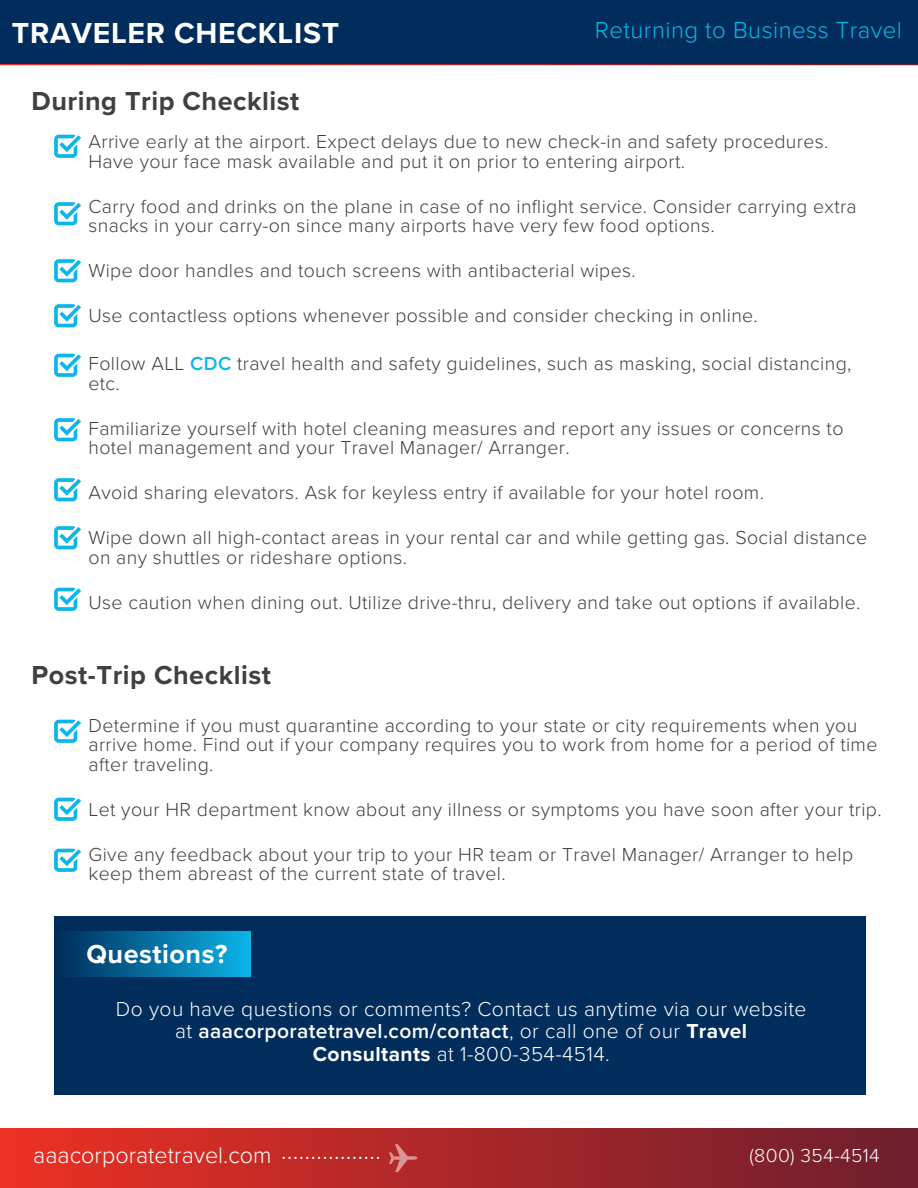
<style>
.page{position:relative;width:918px;height:1188px;background:#fff}
.page>*{position:absolute;margin:0;border:0;box-sizing:border-box;transform-origin:0 0}
.t1{font:700 30px "Proxima Nova";letter-spacing:.025em;color:#fff}
.t2{font:700 27px "Proxima Nova";letter-spacing:.02em;color:#404041}
.t3{font:700 27px "Proxima Nova";letter-spacing:.02em;color:#fff}
.t4{font:300 24px "Proxima Nova";letter-spacing:.02em;color:#0bb6ea}
.t5{font:300 23.4px "Proxima Nova";color:#fff}
.t6{font:300 21px/22.5px "Proxima Nova";letter-spacing:.02em;color:#fff;text-align:center}
.t7{font:300 19.5px/19.5px "Proxima Nova";letter-spacing:.02em;color:#404041}
.t8{font:300 19.5px "Proxima Nova";letter-spacing:.02em;color:#fff}
.s1{font-weight:600;color:#0bb6ea}
.s2{font-weight:600}
.s3{font-weight:700}
</style>
<div class="page">
<div style="left:0;top:1129px;width:918px;height:59px;background:linear-gradient(to right,#ec3124,#6c1e2d)"></div>
<div style="left:54px;top:916px;width:812px;height:179px;background:#002d5b"></div>
<div style="left:56px;top:932px;width:194px;height:44px;background:linear-gradient(to right,#002c5a,#0bb3e7)"></div>
<svg style="left:54px;top:135px;width:27px;height:23px"></svg>
<svg style="left:54px;top:202px;width:27px;height:23px"></svg>
<svg style="left:54px;top:259px;width:27px;height:23px"></svg>
<svg style="left:54px;top:304px;width:27px;height:23px"></svg>
<svg style="left:54px;top:354px;width:27px;height:23px"></svg>
<svg style="left:54px;top:418px;width:27px;height:23px"></svg>
<svg style="left:54px;top:478px;width:27px;height:23px"></svg>
<svg style="left:54px;top:526px;width:27px;height:23px"></svg>
<svg style="left:54px;top:588px;width:27px;height:23px"></svg>
<svg style="left:54px;top:720px;width:27px;height:23px"></svg>
<svg style="left:54px;top:798px;width:27px;height:23px"></svg>
<svg style="left:54px;top:849px;width:27px;height:23px"></svg>
<div style="left:0;top:0;width:918px;height:65px;background:#002d5b"></div>
<svg style="left:389px;top:1144px;width:28px;height:28px"></svg>
<svg style="left:284px;top:1157px;width:96px;height:2px"></svg>
<h1 class="t1" style="left:12px;top:11px;width:329px">TRAVELER CHECKLIST</h1>
<p class="t4" style="left:595px;top:12px;width:309px">Returning to Business Travel</p>
<h2 class="t2" style="left:32px;top:80px;width:269px">During Trip Checklist</h2>
<p class="t7" style="left:88px;top:131px;width:741px">Arrive early at the airport. Expect delays due to new check-in and safety procedures.<br>Have your face mask available and put it on prior to entering airport.</p>
<p class="t7" style="left:88px;top:195px;width:770px">Carry food and drinks on the plane in case of no inflight service. Consider carrying extra snacks in your carry-on since many airports have very few food options.</p>
<p class="t7" style="left:88px;top:260px;width:549px">Wipe door handles and touch screens with antibacterial wipes.</p>
<p class="t7" style="left:88px;top:305px;width:671px">Use contactless options whenever possible and consider checking in online.</p>
<p class="t7" style="left:88px;top:353px;width:765px">Follow ALL <span class="s1">CDC</span> travel health and safety guidelines, such as masking, social distancing, etc.</p>
<p class="t7" style="left:88px;top:417px;width:757px">Familiarize yourself with hotel cleaning measures and report any issues or concerns to hotel management and your Travel Manager/ Arranger.</p>
<p class="t7" style="left:88px;top:482px;width:677px">Avoid sharing elevators. Ask for keyless entry if available for your hotel room.</p>
<p class="t7" style="left:88px;top:527px;width:780px">Wipe down all high-contact areas in your rental car and while getting gas. Social distance on any shuttles or rideshare options.</p>
<p class="t7" style="left:88px;top:591px;width:773px">Use caution when dining out. Utilize drive-thru, delivery and take out options if available.</p>
<h2 class="t2" style="left:32px;top:655px;width:241px">Post-Trip Checklist</h2>
<p class="t7" style="left:88px;top:714px;width:790px">Determine if you must quarantine according to your state or city requirements when you arrive home. Find out if your company requires you to work from home for a period of time after traveling.</p>
<p class="t7" style="left:88px;top:798px;width:795px">Let your HR department know about any illness or symptoms you have soon after your trip.</p>
<p class="t7" style="left:88px;top:843px;width:766px">Give any feedback about your trip to your HR team or Travel Manager/ Arranger to help keep them abreast of the current state of travel.</p>
<h2 class="t3" style="left:86px;top:934px;width:142px">Questions?</h2>
<p class="t6" style="left:116px;top:997px;width:692px">Do you have questions or comments? Contact us anytime via our website at <span class="s2">aaacorporatetravel.com/contact</span>, or call one of our <span class="s3">Travel<br>Consultants</span> at 1-800-354-4514.</p>
<p class="t5" style="left:33px;top:1138px;width:240px">aaacorporatetravel.com</p>
<p class="t8" style="left:749px;top:1141px;width:132px">(800) 354-4514</p>
</div>
